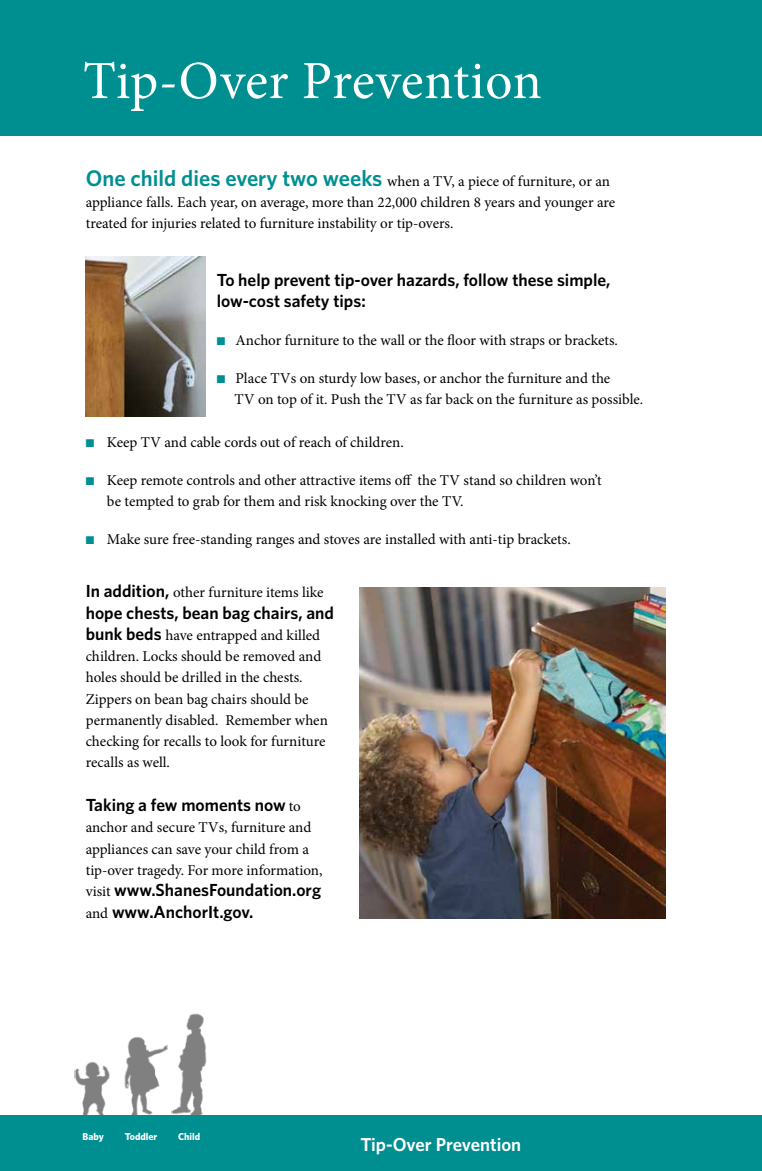
<style>
.page{position:relative;width:762px;height:1171px;background:#fff}
.page>*{position:absolute;margin:0;border:0;box-sizing:border-box;transform-origin:0 0}
.t1{font:53.75px "Minion Pro";color:#fff}
.t2{font:600 18.75px "Whitney";color:#fff}
.t3{font:600 17.5px/21.2px "Whitney";color:#000}
.t4{font:15px/21.2px "Minion Pro";letter-spacing:-.005em;color:#000}
.t5{font:700 10px "Whitney";color:#fff}
.s1{font-family:"Whitney";font-weight:600;font-size:22.5px;color:#008f91}
.s2{color:#008f91}
.s3{font-family:"Whitney";font-weight:600;font-size:17.5px}
.s4{font-family:"Minion Pro";font-weight:400;font-size:15px}
</style>
<div class="page">
<div style="left:0;top:0;width:762px;height:135px;background:#008f91"></div>
<img style="left:85px;top:256px;width:121px;height:160px">
<img style="left:359px;top:587px;width:306px;height:331px">
<img style="left:74px;top:1061px;width:36px;height:54px">
<img style="left:171px;top:1013px;width:36px;height:102px">
<img style="left:124px;top:1036px;width:44px;height:79px">
<div style="left:0;top:1115px;width:762px;height:55px;background:#008f91"></div>
<h1 class="t1" style="left:83px;top:45px;width:460px">Tip-Over Prevention</h1>
<p class="t4" style="left:86px;top:170px;width:531px"><span class="s1">One child dies every two weeks</span> when a TV, a piece of furniture, or an appliance falls. Each year, on average, more than 22,000 children 8 years and younger are treated for injuries related to furniture instability or tip-overs.</p>
<p class="t3" style="left:217px;top:268px;width:395px">To help prevent tip-over hazards, follow these simple, low-cost safety tips:</p>
<p class="t4" style="left:217px;top:329px;width:402px"><span class="s2">■</span> Anchor furniture to the wall or the floor with straps or brackets.</p>
<p class="t4" style="left:234px;top:368px;width:410px;text-indent:-18px"><span class="s2">■</span> Place TVs on sturdy low bases, or anchor the furniture and the<br>TV on top of it. Push the TV as far back on the furniture as possible.</p>
<p class="t4" style="left:86px;top:431px;width:319px"><span class="s2">■</span> Keep TV and cable cords out of reach of children.</p>
<p class="t4" style="left:107px;top:469px;width:496px;text-indent:-21px"><span class="s2">■</span> Keep remote controls and other attractive items off the TV stand so children won’t be tempted to grab for them and risk knocking over the TV.</p>
<p class="t4" style="left:86px;top:529px;width:486px"><span class="s2">■</span> Make sure free-standing ranges and stoves are installed with anti-tip brackets.</p>
<p class="t4" style="left:86px;top:582px;width:239px"><span class="s3">In addition,</span> other furniture items like</p>
<p class="t3" style="left:86px;top:601px;width:250px">hope chests, bean bag chairs, and</p>
<p class="t4" style="left:86px;top:624px;width:244px"><span class="s3">bunk beds</span> have entrapped and killed children. Locks should be removed and holes should be drilled in the chests.<br>Zippers on bean bag chairs should be permanently disabled. Remember when checking for recalls to look for furniture recalls as well.</p>
<p class="t3" style="left:86px;top:794px;width:217px">Taking a few moments now <span class="s4">to</span></p>
<p class="t4" style="left:86px;top:817px;width:238px">anchor and secure TVs, furniture and appliances can save your child from a tip-over tragedy. For more information,</p>
<p class="t3" style="left:86px;top:879px;width:237px"><span class="s4">visit</span> www.ShanesFoundation.org <span class="s4">and</span> www.AnchorIt.gov.</p>
<p class="t5" style="left:82px;top:1129px;width:23px">Baby</p>
<p class="t5" style="left:125px;top:1129px;width:34px">Toddler</p>
<p class="t5" style="left:178px;top:1129px;width:24px">Child</p>
<p class="t2" style="left:360px;top:1131px;width:162px">Tip-Over Prevention</p>
</div>
